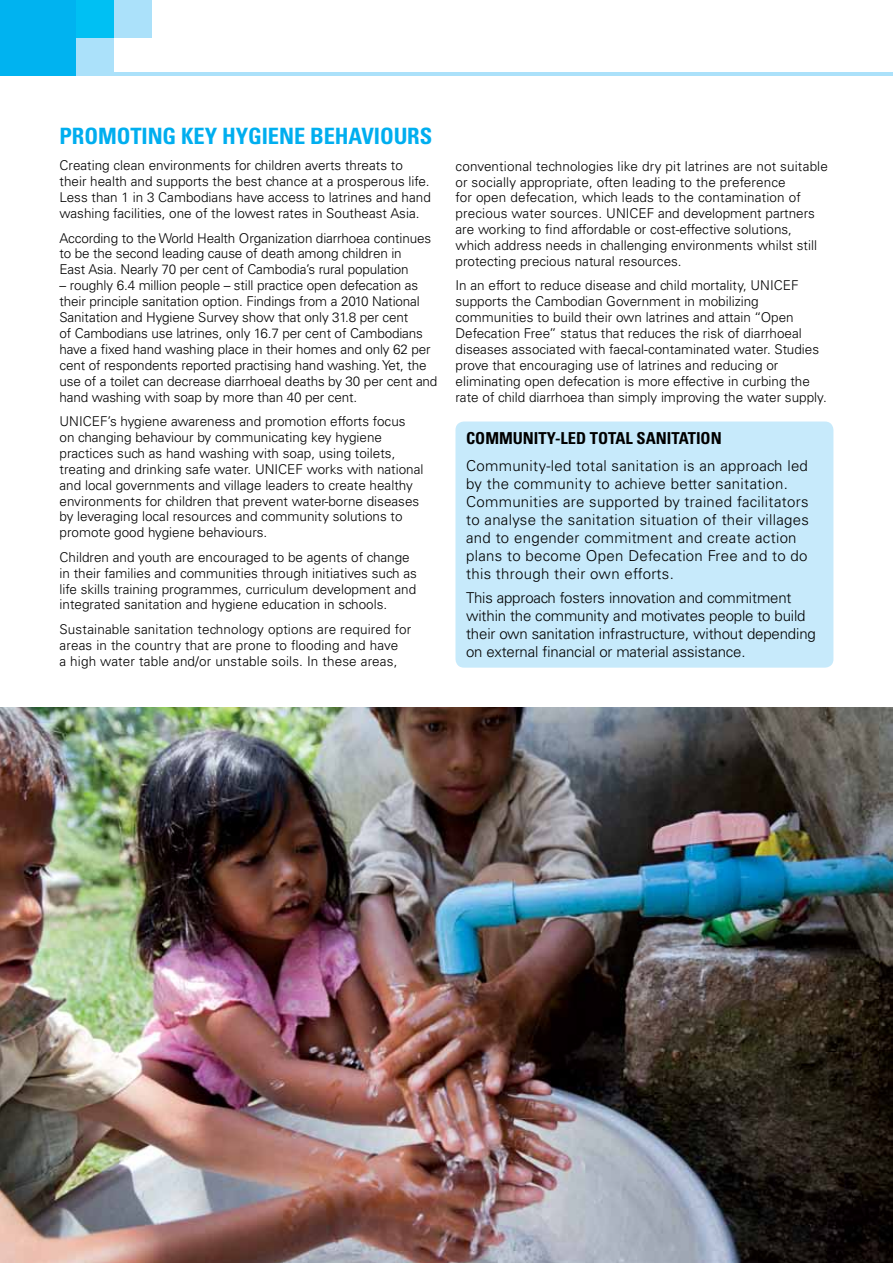
<style>
.page{position:relative;width:893px;height:1263px;background:#fff}
.page>*{position:absolute;margin:0;border:0;box-sizing:border-box;transform-origin:0 0}
.t1{font:700 condensed 22.5px "Univers LT Std";letter-spacing:-.005em;color:#00aeef}
.t2{font:700 condensed 16.5px "Univers LT Std";color:#000}
.t3{font:300 15px/18px "Univers LT Std";letter-spacing:.02em;color:#000}
.t4{font:300 15px/18px "Univers LT Std";letter-spacing:-.01em;color:#000}
.t5{font:300 13.5px/15.9px "Univers LT Std";color:#000}
</style>
<div class="page">
<hr style="left:0;top:72px;width:893px;height:4px;background:#abe1fa">
<img style="left:0;top:707px;width:893px;height:556px">
<div style="left:0;top:0;width:76px;height:76px;background:#00b3f0"></div>
<div style="left:76px;top:38px;width:38px;height:38px;background:#abe1fa"></div>
<div style="left:76px;top:0;width:38px;height:38px;background:#00c0f3"></div>
<div style="left:114px;top:0;width:38px;height:38px;background:#abe1fa"></div>
<div style="left:455px;top:421px;width:378px;height:247px;background:#c7eafb;border-radius:9px"></div>
<h1 class="t1" style="left:60px;top:122px;width:374px">PROMOTING KEY HYGIENE BEHAVIOURS</h1>
<p class="t5" style="left:60px;top:158px;width:373px">Creating clean environments for children averts threats to their health and supports the best chance at a prosperous life.<br>Less than 1 in 3 Cambodians have access to latrines and hand washing facilities, one of the lowest rates in Southeast Asia.</p>
<p class="t5" style="left:60px;top:230px;width:373px">According to the World Health Organization diarrhoea continues to be the second leading cause of death among children in<br>East Asia. Nearly 70 per cent of Cambodia’s rural population</p>
<p class="t5" style="left:60px;top:277px;width:379px">– roughly 6.4 million people – still practice open defecation as their principle sanitation option. Findings from a 2010 National Sanitation and Hygiene Survey show that only 31.8 per cent<br>of Cambodians use latrines, only 16.7 per cent of Cambodians have a fixed hand washing place in their homes and only 62 per cent of respondents reported practising hand washing. Yet, the use of a toilet can decrease diarrhoeal deaths by 30 per cent and hand washing with soap by more than 40 per cent.</p>
<p class="t5" style="left:60px;top:413px;width:365px">UNICEF’s hygiene awareness and promotion efforts focus on changing behaviour by communicating key hygiene practices such as hand washing with soap, using toilets, treating and drinking safe water. UNICEF works with national and local governments and village leaders to create healthy environments for children that prevent water-borne diseases by leveraging local resources and community solutions to promote good hygiene behaviours.</p>
<p class="t5" style="left:60px;top:549px;width:359px">Children and youth are encouraged to be agents of change in their families and communities through initiatives such as life skills training programmes, curriculum development and integrated sanitation and hygiene education in schools.</p>
<p class="t5" style="left:60px;top:621px;width:353px">Sustainable sanitation technology options are required for areas in the country that are prone to flooding and have<br>a high water table and/or unstable soils. In these areas,</p>
<p class="t5" style="left:455px;top:158px;width:374px">conventional technologies like dry pit latrines are not suitable or socially appropriate, often leading to the preference<br>for open defecation, which leads to the contamination of precious water sources. UNICEF and development partners are working to find affordable or cost-effective solutions, which address needs in challenging environments whilst still protecting precious natural resources.</p>
<p class="t5" style="left:455px;top:278px;width:373px">In an effort to reduce disease and child mortality, UNICEF supports the Cambodian Government in mobilizing communities to build their own latrines and attain “Open Defecation Free” status that reduces the risk of diarrhoeal diseases associated with faecal-contaminated water. Studies prove that encouraging use of latrines and reducing or eliminating open defecation is more effective in curbing the rate of child diarrhoea than simply improving the water supply.</p>
<p class="t2" style="left:466px;top:428px;width:257px">COMM UNITY-LED TOTAL SANITATION</p>
<p class="t3" style="left:466px;top:456px;width:344px">Community-led total sanitation is an approach led by the community to achieve better sanitation.<br>Communities are supported by trained facilitators to analyse the sanitation situation of their villages and to engender commitment and create action plans to become Open Defecation Free and to do this through their own efforts.</p>
<p class="t4" style="left:466px;top:589px;width:351px">This approach fosters innovation and commitment within the community and motivates people to build their own sanitation infrastructure, without depending on external financial or material assistance.</p>
</div>
